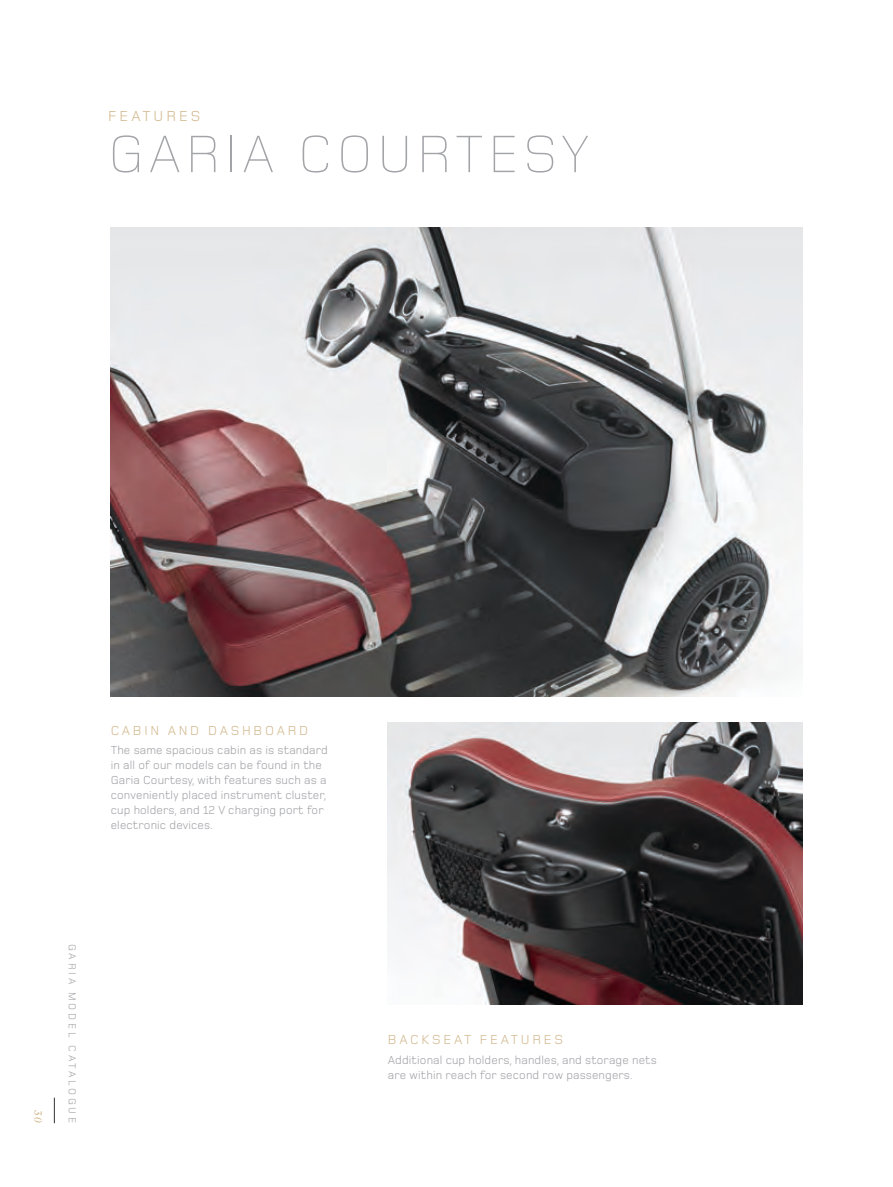
<style>
.page{position:relative;width:893px;height:1187px;background:#fff}
.page>*{position:absolute;margin:0;border:0;box-sizing:border-box;transform-origin:0 0}
.t1{font:200 54.45px "Foundry Monoline";letter-spacing:.08em;color:#a3a4a8}
.t2{font:15px "Foundry Monoline";letter-spacing:.2em;color:#d2b98f}
.t3{font:13.5px "Foundry Monoline";letter-spacing:.2em;color:#d2b98f}
.t4{font:12px/15px "Foundry Monoline";letter-spacing:.01em;color:#a3a4a8}
.t5{font:10.5px "Foundry Monoline";letter-spacing:.26em;color:#a3a4a8}
.t6{font:italic 10.5px "Berlingske Serif";color:#cbae7e}
</style>
<div class="page">
<svg style="left:54px;top:1097px;width:1px;height:26px"></svg>
<img style="left:388px;top:722px;width:414px;height:282px">
<img style="left:111px;top:227px;width:691px;height:469px">
<p class="t2" style="left:108px;top:108px;width:94px">FEATURES</p>
<p class="t1" style="left:108px;top:125px;width:482px">GARIA COURTESY</p>
<p class="t3" style="left:111px;top:723px;width:199px">CABIN AND DASHBOARD</p>
<p class="t4" style="left:111px;top:742px;width:219px">The same spacious cabin as is standard in all of our models can be found in the Garia Courtesy, with features such as a conveniently placed instrument cluster, cup holders, and 12 V charging port for electronic devices.</p>
<p class="t6" style="left:45px;top:1109px;width:15px;rotate:90deg">30</p>
<p class="t5" style="left:78px;top:943px;width:181px;rotate:90deg">GARIA MODEL CATALOGUE</p>
<p class="t3" style="left:388px;top:1032px;width:177px">BACKSEAT FEATURES</p>
<p class="t4" style="left:388px;top:1052px;width:270px">Additional cup holders, handles, and storage nets are within reach for second row passengers.</p>
</div>
